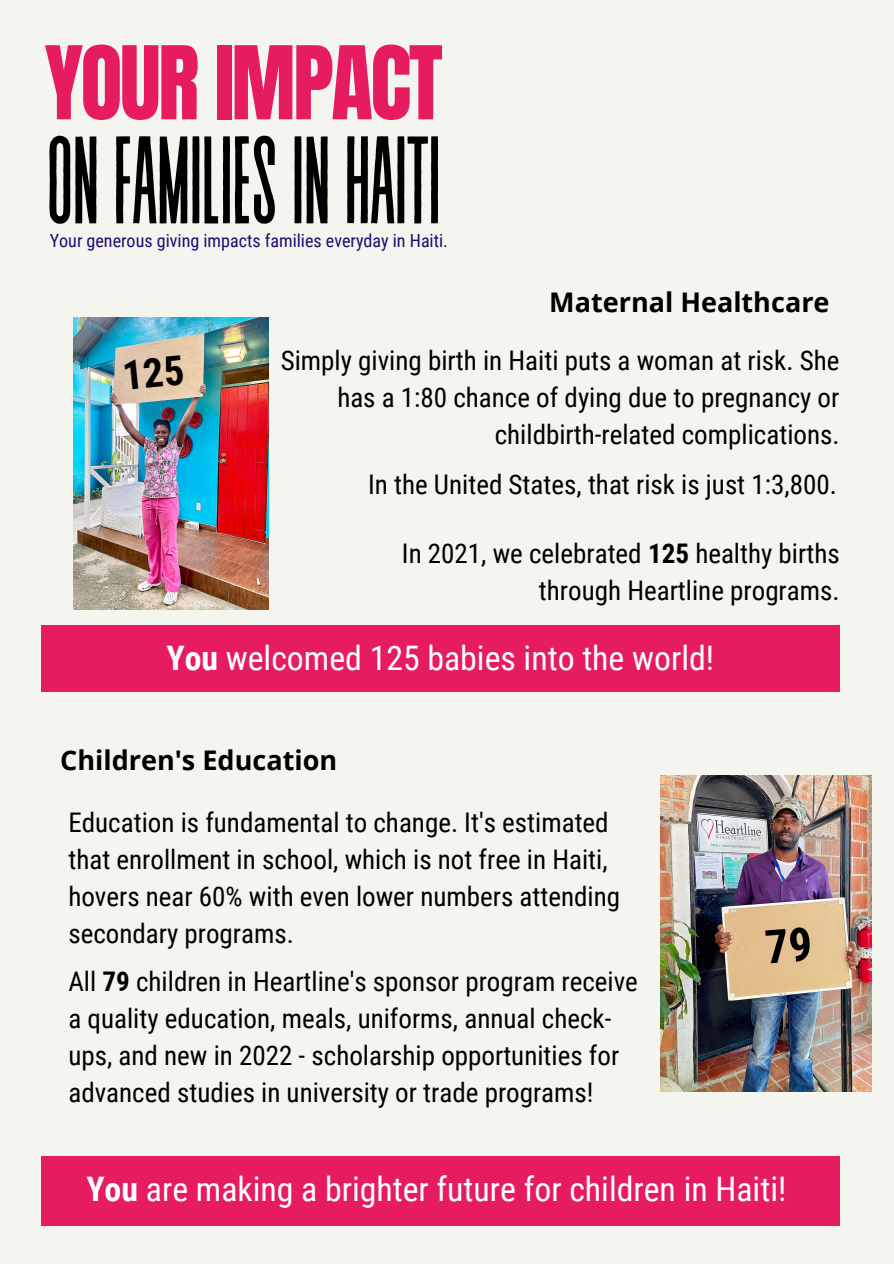
<style>
.page{position:relative;width:894px;height:1264px;background:#fff}
.page>*{position:absolute;margin:0;border:0;box-sizing:border-box;transform-origin:0 0}
.t1{font:124.05px "Revive 80 Tall";letter-spacing:-.03em;color:#000}
.t2{font:86.25px "Anton";letter-spacing:-.03em;color:#e61b60}
.t3{font:33.75px "Roboto Condensed";color:#fff}
.t4{font:27px/37.2px "Roboto Condensed";color:#000;text-align:right}
.t5{font:700 27px "Open Sans";color:#000}
.t6{font:18px "Roboto Condensed";color:#230871}
.s1{font-weight:700}
</style>
<div class="page">
<div style="left:0;top:0;width:893px;height:1263px;background:#f5f5ef"></div>
<img style="left:73px;top:318px;width:195px;height:291px">
<img style="left:660px;top:775px;width:211px;height:316px">
<div style="left:41px;top:625px;width:798px;height:67px;background:#e61b60"></div>
<div style="left:41px;top:1156px;width:798px;height:69px;background:#e61b60"></div>
<svg style="left:124px;top:355px;width:60px;height:34px;background:#e3c7ab"></svg>
<div style="left:765px;top:926px;width:45px;height:37px;background:#e4c292"></div>
<p class="t2" style="left:45px;top:21px;width:399px">YOUR IMPACT</p>
<p class="t1" style="left:45px;top:117px;width:398px">ONFAMILIESINHAITI</p>
<p class="t6" style="left:50px;top:230px;width:399px">Your generous giving impacts families everyday in Haiti.</p>
<p class="t5" style="left:549px;top:283px;width:282px">Maternal Healthcare</p>
<p class="t4" style="left:281px;top:342px;width:560px">Simply giving birth in Haiti puts a woman at risk. She has a 1:80 chance of dying due to pregnancy or childbirth-related complications.</p>
<p class="t4" style="left:368px;top:466px;width:470px">In the United States, that risk is just 1:3,800.</p>
<p class="t4" style="left:402px;top:535px;width:439px">In 2021, we celebrated <span class="s1">125</span> healthy births through Heartline programs.</p>
<p class="t3" style="left:166px;top:639px;width:549px"><span class="s1">You</span> welcomed 125 babies into the world!</p>
<p class="t5" style="left:60px;top:741px;width:278px">Children's Education</p>
<p class="t4" style="left:68px;top:804px;width:553px;text-align:left">Education is fundamental to change. It's estimated that enrollment in school, which is not free in Haiti, hovers near 60% with even lower numbers attending secondary programs.</p>
<p class="t4" style="left:68px;top:963px;width:571px;text-align:left">All <span class="s1">79</span> children in Heartline's sponsor program receive a quality education, meals, uniforms, annual check&shy;ups, and new in 2022 - scholarship opportunities for advanced studies in university or trade programs!</p>
<p class="t3" style="left:86px;top:1169px;width:701px"><span class="s1">You</span> are making a brighter future for children in Haiti!</p>
</div>
